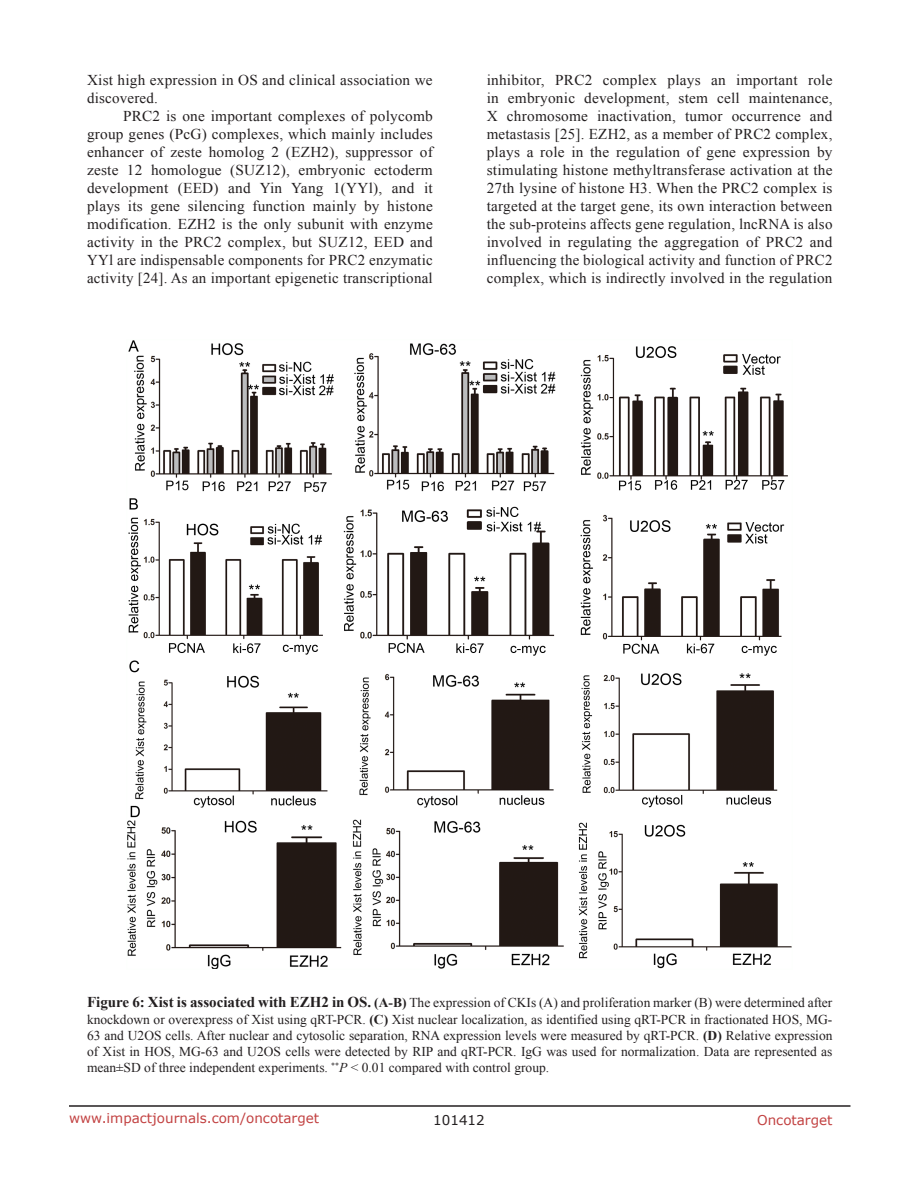
<style>
.page{position:relative;width:918px;height:1188px;background:#fff}
.page>*{position:absolute;margin:0;border:0;box-sizing:border-box;transform-origin:0 0}
.BodyText{font:15px/18px "Times New Roman";letter-spacing:.015em;color:#231f20;text-align:justify}
.figuretext{font:13.5px/16.2px "Times New Roman";color:#231f20;text-align:justify}
.t1{font:13.5px "Verdana";color:#c24141}
.t2{font:13.5px "Verdana";color:#231f20}
.s1{font-weight:700;font-size:15px}
.s2{font-weight:700}
.s3{font-style:italic}
</style>
<div class="page">
<hr style="left:69px;top:1105px;width:781px;height:2px;background:#231f20">
<img style="left:127px;top:340px;width:665px;height:629px">
<p class="BodyText" style="left:87px;top:71px;width:347px">Xist high expression in OS and clinical association we discovered.</p>
<p class="BodyText" style="left:87px;top:107px;width:347px;text-indent:36px">PRC2 is one important complexes of polycomb group genes (PcG) complexes, which mainly includes enhancer of zeste homolog 2 (EZH2), suppressor of zeste 12 homologue (SUZ12), embryonic ectoderm development (EED) and Yin Yang 1(YYl), and it plays its gene silencing function mainly by histone modification. EZH2 is the only subunit with enzyme activity in the PRC2 complex, but SUZ12, EED and YYl are indispensable components for PRC2 enzymatic activity [24]. As an important epigenetic transcriptional</p>
<p class="BodyText" style="left:487px;top:71px;width:347px">inhibitor, PRC2 complex plays an important role in embryonic development, stem cell maintenance, X chromosome inactivation, tumor occurrence and metastasis [25]. EZH2, as a member of PRC2 complex, plays a role in the regulation of gene expression by stimulating histone methyltransferase activation at the 27th lysine of histone H3. When the PRC2 complex is targeted at the target gene, its own interaction between the sub-proteins affects gene regulation, lncRNA is also involved in regulating the aggregation of PRC2 and influencing the biological activity and function of PRC2 complex, which is indirectly involved in the regulation</p>
<p class="figuretext" style="left:87px;top:995px;width:747px"><span class="s1">Figure 6: Xist is associated with EZH2 in OS.</span> <span class="s2">(A-B)</span> The expression of CKIs (A) and proliferation marker (B) were determined after knockdown or overexpress of Xist using qRT-PCR. <span class="s2">(C)</span> Xist nuclear localization, as identified using qRT-PCR in fractionated HOS, MG-63 and U2OS cells. After nuclear and cytosolic separation, RNA expression levels were measured by qRT-PCR. <span class="s2">(D)</span> Relative expression of Xist in HOS, MG-63 and U2OS cells were detected by RIP and qRT-PCR. IgG was used for normalization. Data are represented as mean±SD of three independent experiments. <sup>**</sup><span class="s3">P</span> &lt; 0.01 compared with control group.</p>
<p class="t1" style="left:69px;top:1109px;width:252px">www.impactjournals.com/oncotarget</p>
<p class="t2" style="left:433px;top:1111px;width:53px">101412</p>
<p class="t1" style="left:757px;top:1111px;width:77px">Oncotarget</p>
</div>
